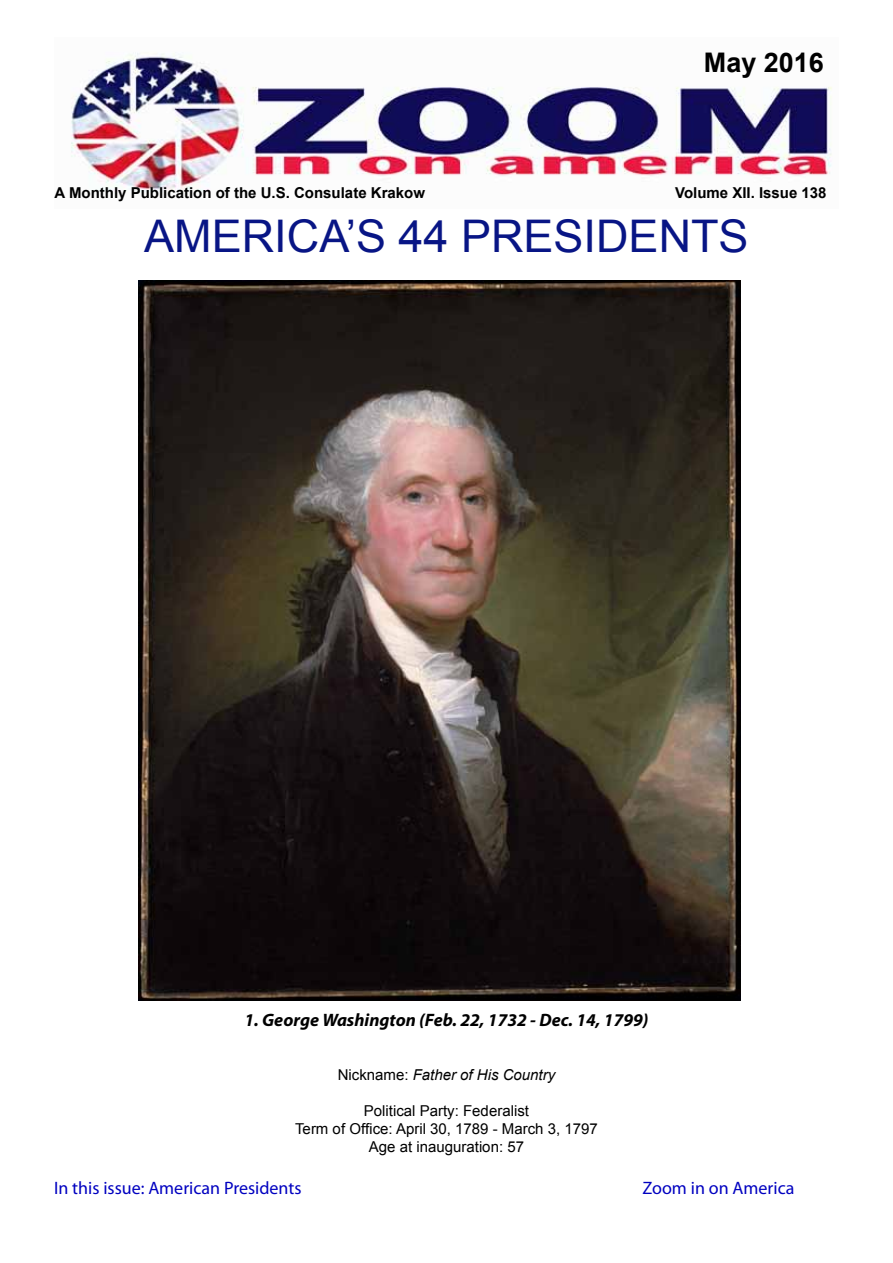
<style>
.page{position:relative;width:893px;height:1263px;background:#fff}
.page>*{position:absolute;margin:0;border:0;box-sizing:border-box;transform-origin:0 0}
.t1{font:45px "Arial";color:#081585}
.t2{font:700 27px "Arial";color:#000}
.t3{font:18px "Myriad Pro";color:#0000c0}
.t4{font:italic 700 18px "Myriad Pro";color:#000}
.t5{font:15px/18px "Arial";color:#000;text-align:center}
.t6{font:700 15px "Arial";color:#000}
.t7{font:italic 15px "Arial";color:#000}
.s1{font-style:normal}
</style>
<div class="page">
<img style="left:71px;top:53px;width:761px;height:139px">
<img style="left:139px;top:280px;width:602px;height:720px">
<h2 class="t2" style="left:704px;top:45px;width:122px">May 2016</h2>
<p class="t6" style="left:55px;top:183px;width:372px">A Monthly Publication of the U.S. Consulate Krakow</p>
<p class="t6" style="left:675px;top:183px;width:153px">Volume XII. Issue 138</p>
<h1 class="t1" style="left:144px;top:207px;width:606px">AMERICA’S 44 PRESIDENTS</h1>
<p class="t4" style="left:244px;top:1008px;width:406px">1. George Washington (Feb. 22, 1732 - Dec. 14, 1799)</p>
<p class="t7" style="left:338px;top:1065px;width:219px"><span class="s1">Nickname:</span> Father of His Country</p>
<p class="t5" style="left:295px;top:1102px;width:304px">Political Party: Federalist<br>Term of Office: April 30, 1789 - March 3, 1797<br>Age at inauguration: 57</p>
<p class="t3" style="left:54px;top:1177px;width:249px">In this issue: American Presidents</p>
<p class="t3" style="left:642px;top:1177px;width:153px">Zoom in on America</p>
</div>
